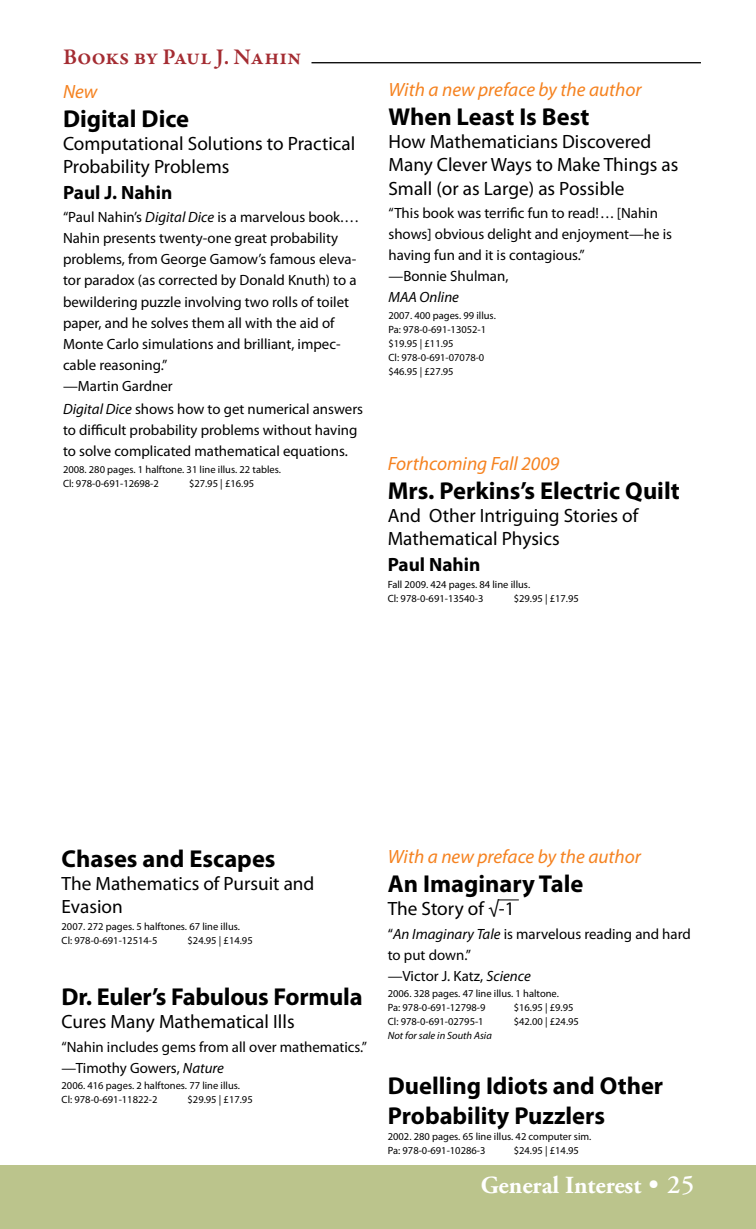
<style>
.page{position:relative;width:756px;height:1229px;background:#fff}
.page>*{position:absolute;margin:0;border:0;box-sizing:border-box;transform-origin:0 0}
.t1{font:700 24.5px/29.4px "Myriad Pro";color:#000}
.t2{font:700 24.5px "Adobe Garamond Pro";color:#fff}
.t3{font:600 22.75px "Garamond Premr Pro";letter-spacing:-.005em;color:#a42c32}
.t4{font:19.25px/23.1px "Myriad Pro";color:#000}
.t5{font:italic 19.25px "Myriad Pro";color:#f58220}
.t6{font:700 19.25px "Myriad Pro";color:#000}
.t7{font:14.88px/21px "Myriad Pro";color:#000}
.t8{font:italic 14.88px "Myriad Pro";color:#000}
.t9{font:10.5px/14px "Myriad Pro";color:#000}
.t10{font:italic 10.5px "Myriad Pro";color:#000}
.s1{font-style:italic}
.s2{font-weight:600;font-size:26.25px}
</style>
<div class="page">
<div style="left:0;top:1166px;width:756px;height:62px;background:#bbc48c"></div>
<hr style="left:312px;top:62px;width:389px;height:1px;background:#000">
<svg style="left:499px;top:899px;width:20px;height:1px"></svg>
<h2 class="t3" style="left:63px;top:43px;width:240px">Books by Paul J. Nahin</h2>
<p class="t5" style="left:63px;top:79px;width:36px">New</p>
<h1 class="t1" style="left:63px;top:103px;width:128px">Digital Dice</h1>
<p class="t4" style="left:63px;top:132px;width:294px">Computational Solutions to Practical<br>Probability Problems</p>
<p class="t6" style="left:63px;top:180px;width:111px">Paul J. Nahin</p>
<p class="t7" style="left:63px;top:207px;width:297px">“Paul Nahin’s <span class="s1">Digital Dice</span> is a marvelous book. . . .<br>Nahin presents twenty-one great probability problems, from George Gamow’s famous eleva&shy;tor paradox (as corrected by Donald Knuth) to a bewildering puzzle involving two rolls of toilet paper, and he solves them all with the aid of Monte Carlo simulations and brilliant, impec&shy;cable reasoning.”<br>—Martin Gardner</p>
<p class="t7" style="left:63px;top:398px;width:302px"><span class="s1">Digital Dice</span> shows how to get numerical answers to difficult probability problems without having to solve complicated mathematical equations.</p>
<p class="t9" style="left:63px;top:462px;width:219px">2008. 280 pages. 1 halftone. 31 line illus. 22 tables.<br>Cl: 978-0-691-12698-2</p>
<p class="t9" style="left:189px;top:476px;width:67px">$27.95 | £16.95</p>
<p class="t5" style="left:388px;top:77px;width:255px">With a new preface by the author</p>
<h1 class="t1" style="left:388px;top:101px;width:202px">When Least Is Best</h1>
<p class="t4" style="left:388px;top:130px;width:292px">How Mathematicians Discovered<br>Many Clever Ways to Make Things as<br>Small (or as Large) as Possible</p>
<p class="t7" style="left:388px;top:202px;width:285px">“This book was terrific fun to read! . . . [Nahin shows] obvious delight and enjoyment—he is having fun and it is contagious.”<br>—Bonnie Shulman,</p>
<p class="t8" style="left:388px;top:288px;width:72px">MAA Online</p>
<p class="t9" style="left:388px;top:308px;width:109px">2007. 400 pages. 99 illus.<br>Pa: 978-0-691-13052-1 $19.95 | £11.95<br>Cl: 978-0-691-07078-0 $46.95 | £27.95</p>
<p class="t5" style="left:388px;top:451px;width:173px">Forthcoming Fall 2009</p>
<h1 class="t1" style="left:388px;top:475px;width:294px">Mrs. Perkins’s Electric Quilt</h1>
<p class="t4" style="left:388px;top:504px;width:252px">And Other Intriguing Stories of<br>Mathematical Physics</p>
<p class="t6" style="left:388px;top:552px;width:94px">Paul Nahin</p>
<p class="t9" style="left:388px;top:577px;width:144px">Fall 2009. 424 pages. 84 line illus.<br>Cl: 978-0-691-13540-3</p>
<p class="t9" style="left:514px;top:591px;width:67px">$29.95 | £17.95</p>
<h1 class="t1" style="left:62px;top:843px;width:215px">Chases and Escapes</h1>
<p class="t4" style="left:62px;top:871px;width:254px">The Mathematics of Pursuit and<br>Evasion</p>
<p class="t9" style="left:62px;top:918px;width:180px">2007. 272 pages. 5 halftones. 67 line illus.<br>Cl: 978-0-691-12514-5</p>
<p class="t9" style="left:188px;top:932px;width:67px">$24.95 | £14.95</p>
<h1 class="t1" style="left:62px;top:981px;width:303px">Dr. Euler’s Fabulous Formula</h1>
<p class="t4" style="left:62px;top:1009px;width:235px">Cures Many Mathematical Ills</p>
<p class="t7" style="left:62px;top:1035px;width:307px">“Nahin includes gems from all over mathematics.” —Timothy Gowers, <span class="s1">Nature</span></p>
<p class="t9" style="left:62px;top:1078px;width:180px">2006. 416 pages. 2 halftones. 77 line illus.<br>Cl: 978-0-691-11822-2</p>
<p class="t9" style="left:188px;top:1092px;width:67px">$29.95 | £17.95</p>
<p class="t5" style="left:388px;top:844px;width:255px">With a new preface by the author</p>
<h1 class="t1" style="left:388px;top:868px;width:197px">An Imaginary Tale</h1>
<p class="t4" style="left:388px;top:897px;width:128px">The Story of √-1</p>
<p class="t7" style="left:388px;top:923px;width:305px">“<span class="s1">An Imaginary Tale</span> is marvelous reading and hard to put down.”<br>—Victor J. Katz, <span class="s1">Science</span></p>
<p class="t9" style="left:388px;top:986px;width:173px">2006. 328 pages. 47 line illus. 1 haltone.<br>Pa: 978-0-691-12798-9</p>
<p class="t9" style="left:514px;top:1000px;width:61px">$16.95 | £9.95</p>
<p class="t9" style="left:388px;top:1014px;width:97px">Cl: 978-0-691-02795-1</p>
<p class="t9" style="left:514px;top:1014px;width:67px">$42.00 | £24.95</p>
<p class="t10" style="left:388px;top:1029px;width:106px">Not for sale in South Asia</p>
<h1 class="t1" style="left:388px;top:1070px;width:277px">Duelling Idiots and Other<br>Probability Puzzlers</h1>
<p class="t9" style="left:388px;top:1129px;width:205px">2002. 280 pages. 65 line illus. 42 computer sim.<br>Pa: 978-0-691-10286-3</p>
<p class="t9" style="left:514px;top:1143px;width:67px">$24.95 | £14.95</p>
<h1 class="t2" style="left:481px;top:1170px;width:215px">General Interest <span class="s2">• 25</span></h1>
</div>
